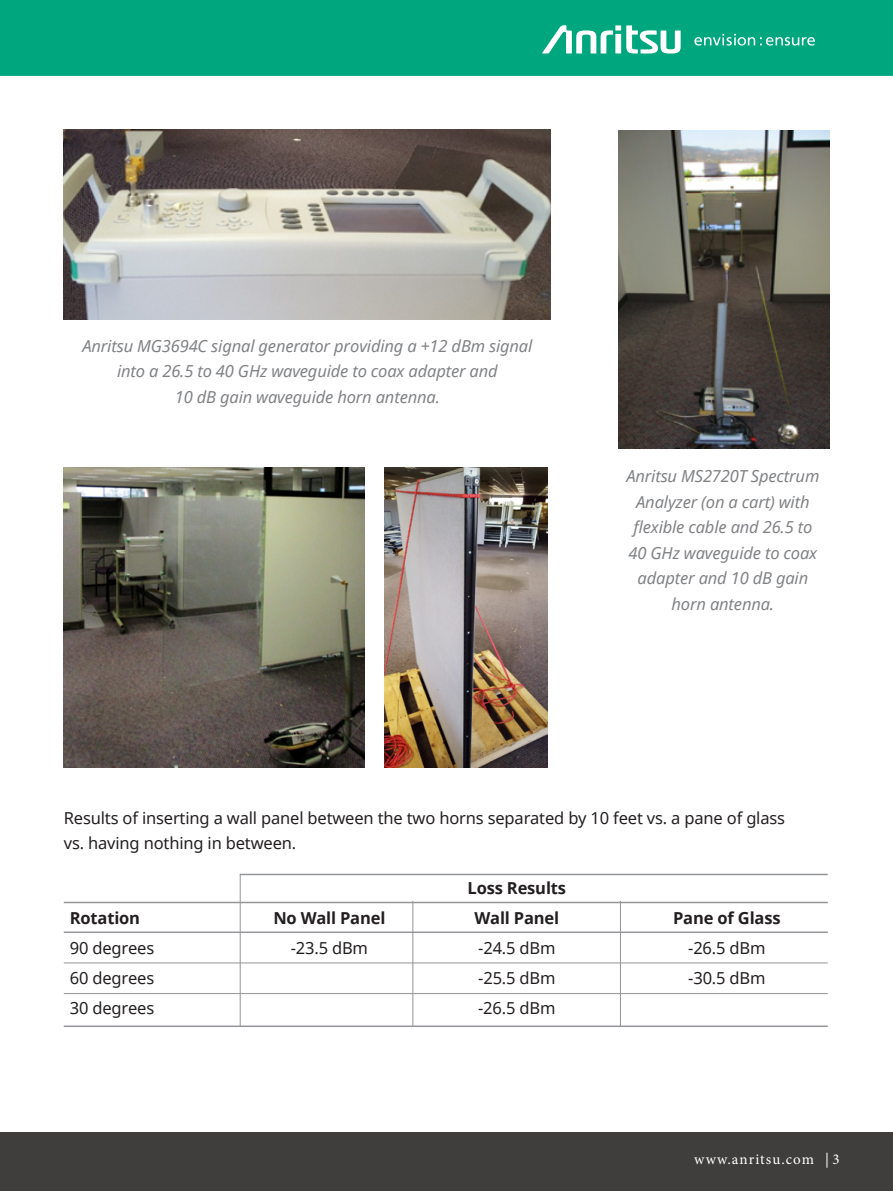
<style>
.page{position:relative;width:893px;height:1191px;background:#fff}
.page>*{position:absolute;margin:0;border:0;box-sizing:border-box;transform-origin:0 0}
.t1{font:italic 16.5px/25.5px "Noto Sans";letter-spacing:-.01em;color:#808285;text-align:center}
.text{font:16.5px/25.5px "Noto Sans";letter-spacing:-.01em;color:#231f20}
.text-2{font:700 16.5px "Noto Sans";letter-spacing:-.01em;color:#231f20}
.t2{font:15px "Minion Pro";letter-spacing:.07em;color:#fff}
</style>
<div class="page">
<div style="left:0;top:0;width:893px;height:76px;background:#00a77e"></div>
<div style="left:0;top:1132px;width:893px;height:59px;background:#403e3c"></div>
<svg style="left:542px;top:25px;width:139px;height:29px"></svg>
<svg style="left:694px;top:34px;width:121px;height:12px"></svg>
<img style="left:64px;top:129px;width:486px;height:190px">
<img style="left:618px;top:130px;width:211px;height:319px">
<img style="left:384px;top:468px;width:164px;height:299px">
<img style="left:64px;top:468px;width:301px;height:299px">
<hr style="left:64px;top:901px;width:764px;height:2px;background:#939598">
<hr style="left:64px;top:931px;width:764px;height:2px;background:#939598">
<hr style="left:64px;top:962px;width:764px;height:1px;background:#939598">
<hr style="left:64px;top:993px;width:764px;height:1px;background:#939598">
<hr style="left:64px;top:1025px;width:764px;height:2px;background:#939598">
<hr style="left:240px;top:873px;width:588px;height:2px;background:#939598">
<hr style="left:240px;top:874px;width:1px;height:152px;background:#939598">
<hr style="left:412px;top:901px;width:1px;height:125px;background:#939598">
<hr style="left:620px;top:901px;width:1px;height:125px;background:#939598">
<p class="t1" style="left:82px;top:332px;width:451px">Anritsu MG3694C signal generator providing a +12 dBm signal into a 26.5 to 40 GHz waveguide to coax adapter and<br>10 dB gain waveguide horn antenna.</p>
<p class="t1" style="left:626px;top:463px;width:195px">Anritsu MS2720T Spectrum<br>Analyzer (on a cart) with flexible cable and 26.5 to<br>40 GHz waveguide to coax adapter and 10 dB gain horn antenna.</p>
<p class="text" style="left:64px;top:804px;width:723px">Results of inserting a wall panel between the two horns separated by 10 feet vs. a pane of glass vs. having nothing in between.</p>
<p class="text-2" style="left:468px;top:876px;width:100px">Loss Results</p>
<p class="text-2" style="left:70px;top:906px;width:72px">Rotation</p>
<p class="text-2" style="left:273px;top:906px;width:114px">No Wall Panel</p>
<p class="text-2" style="left:475px;top:906px;width:86px">Wall Panel</p>
<p class="text-2" style="left:673px;top:906px;width:109px">Pane of Glass</p>
<p class="text" style="left:70px;top:934px;width:86px">90 degrees</p>
<p class="text" style="left:291px;top:934px;width:79px">-23.5 dBm</p>
<p class="text" style="left:478px;top:934px;width:79px">-24.5 dBm</p>
<p class="text" style="left:688px;top:934px;width:79px">-26.5 dBm</p>
<p class="text" style="left:70px;top:964px;width:86px">60 degrees</p>
<p class="text" style="left:478px;top:964px;width:79px">-25.5 dBm</p>
<p class="text" style="left:688px;top:964px;width:79px">-30.5 dBm</p>
<p class="text" style="left:70px;top:994px;width:86px">30 degrees</p>
<p class="text" style="left:478px;top:994px;width:79px">-26.5 dBm</p>
<p class="t2" style="left:694px;top:1148px;width:147px">www.anritsu.com | 3</p>
</div>
